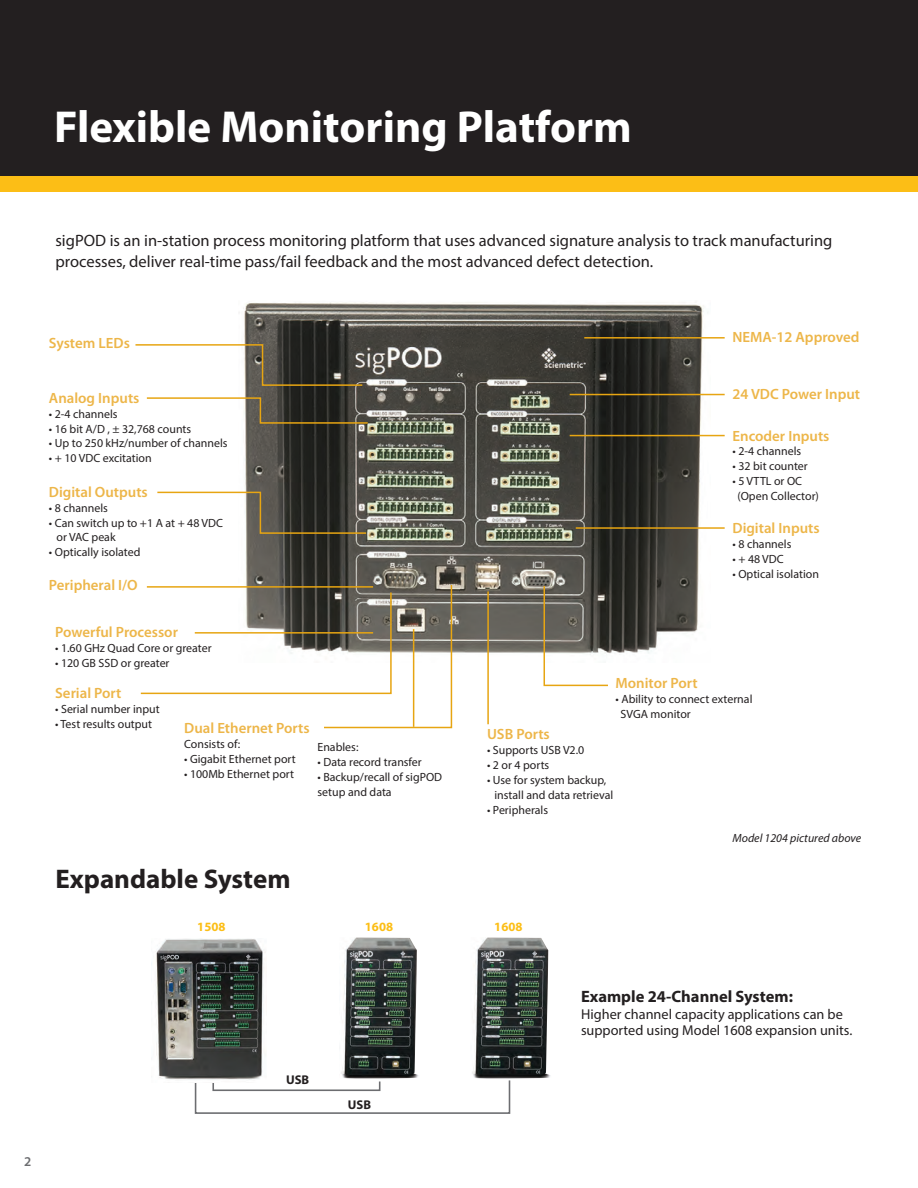
<style>
.page{position:relative;width:918px;height:1188px;background:#fff}
.page>*{position:absolute;margin:0;border:0;box-sizing:border-box;transform-origin:0 0}
.t1{font:700 45px "Myriad Pro";color:#fff}
.t2{font:700 27px "Myriad Pro";color:#231f20}
.t3{font:16.5px/21px "Myriad Pro";color:#231f20}
.t4{font:700 16.5px "Myriad Pro";color:#231f20}
.t5{font:600 14.85px "Myriad Pro";color:#edb649}
.t6{font:14.25px/16.5px "Myriad Pro";color:#231f20}
.t7{font:600 13.5px "Myriad Pro";color:#6c6d70}
.t8{font:700 12.75px "Myriad Pro";color:#fcbe16}
.t9{font:700 12.75px "Myriad Pro";color:#231f20}
.t10{font:11.85px/14.9px "Myriad Pro";color:#231f20}
.t11{font:italic 11.85px "Myriad Pro";color:#231f20}
</style>
<div class="page">
<div style="left:0;top:175px;width:918px;height:17px;background:#fcbe16"></div>
<div style="left:0;top:0;width:918px;height:175px;background:#231f20"></div>
<svg style="left:194px;top:1078px;width:317px;height:36px"></svg>
<img style="left:239px;top:302px;width:472px;height:351px">
<img style="left:341px;top:937px;width:78px;height:141px">
<img style="left:156px;top:939px;width:111px;height:143px">
<img style="left:472px;top:937px;width:79px;height:141px">
<svg style="left:135px;top:343px;width:229px;height:44px"></svg>
<svg style="left:146px;top:397px;width:223px;height:27px"></svg>
<svg style="left:157px;top:491px;width:211px;height:44px"></svg>
<svg style="left:140px;top:584px;width:313px;height:145px"></svg>
<hr style="left:487px;top:591px;width:2px;height:133px;background:#e7a512">
<svg style="left:543px;top:585px;width:66px;height:102px"></svg>
<hr style="left:570px;top:394px;width:155px;height:1px;background:#e7a512">
<hr style="left:584px;top:337px;width:141px;height:2px;background:#e7a512">
<hr style="left:570px;top:435px;width:155px;height:1px;background:#e7a512">
<hr style="left:576px;top:527px;width:149px;height:2px;background:#e7a512">
<hr style="left:413px;top:629px;width:1px;height:98px;background:#e7a512">
<h1 class="t1" style="left:54px;top:97px;width:579px">Flexible Monitoring Platform</h1>
<h3 class="t3" style="left:55px;top:230px;width:779px">sigPOD is an in-station process monitoring platform that uses advanced signature analysis to track manufacturing processes, deliver real-time pass/fail feedback and the most advanced defect detection.</h3>
<p class="t5" style="left:49px;top:334px;width:82px">System LEDs</p>
<p class="t5" style="left:49px;top:388px;width:92px">Analog Inputs</p>
<p class="t10" style="left:49px;top:406px;width:70px">• 2-4 channels</p>
<p class="t10" style="left:49px;top:421px;width:144px">• 16 bit A/D , ± 32,768 counts</p>
<p class="t10" style="left:49px;top:436px;width:180px">• Up to 250 kHz/number of channels</p>
<p class="t10" style="left:49px;top:451px;width:104px">• + 10 VDC excitation</p>
<p class="t5" style="left:49px;top:482px;width:100px">Digital Outputs</p>
<p class="t10" style="left:49px;top:500px;width:60px">• 8 channels</p>
<p class="t10" style="left:57px;top:515px;width:168px;text-indent:-8px">• Can switch up to +1 A at + 48 VDC or VAC peak</p>
<p class="t10" style="left:49px;top:545px;width:93px">• Optically isolated</p>
<p class="t5" style="left:49px;top:576px;width:90px">Peripheral I/O</p>
<p class="t5" style="left:55px;top:623px;width:124px">Powerful Processor</p>
<p class="t10" style="left:55px;top:641px;width:158px">• 1.60 GHz Quad Core or greater</p>
<p class="t10" style="left:55px;top:656px;width:116px">• 120 GB SSD or greater</p>
<p class="t5" style="left:55px;top:684px;width:68px">Serial Port</p>
<p class="t10" style="left:55px;top:702px;width:106px">• Serial number input</p>
<p class="t10" style="left:55px;top:717px;width:98px">• Test results output</p>
<p class="t5" style="left:184px;top:719px;width:127px">Dual Ethernet Ports</p>
<p class="t10" style="left:184px;top:737px;width:58px">Consists of:</p>
<p class="t10" style="left:184px;top:751px;width:113px">• Gigabit Ethernet port</p>
<p class="t10" style="left:184px;top:766px;width:111px">• 100Mb Ethernet port</p>
<p class="t10" style="left:318px;top:739px;width:42px">Enables:</p>
<p class="t10" style="left:318px;top:754px;width:106px">• Data record transfer</p>
<p class="t10" style="left:318px;top:769px;width:126px">• Backup/recall of sigPOD setup and data</p>
<h2 class="t2" style="left:55px;top:862px;width:237px">Expandable System</h2>
<p class="t5" style="left:732px;top:327px;width:129px">NEMA-12 Approved</p>
<p class="t5" style="left:732px;top:385px;width:129px">24 VDC Power Input</p>
<p class="t5" style="left:732px;top:426px;width:99px">Encoder Inputs</p>
<p class="t10" style="left:732px;top:444px;width:70px">• 2-4 channels</p>
<p class="t10" style="left:732px;top:459px;width:77px">• 32 bit counter</p>
<p class="t10" style="left:738px;top:474px;width:83px;text-indent:-5px">• 5 VTTL or OC (Open Collector)</p>
<p class="t5" style="left:732px;top:518px;width:89px">Digital Inputs</p>
<p class="t10" style="left:732px;top:536px;width:60px">• 8 channels</p>
<p class="t10" style="left:732px;top:551px;width:53px">• + 48 VDC</p>
<p class="t10" style="left:732px;top:566px;width:88px">• Optical isolation</p>
<p class="t5" style="left:616px;top:674px;width:84px">Monitor Port</p>
<p class="t10" style="left:621px;top:691px;width:133px;text-indent:-5px">• Ability to connect external<br>SVGA monitor</p>
<p class="t5" style="left:487px;top:725px;width:64px">USB Ports</p>
<p class="t10" style="left:487px;top:742px;width:99px">• Supports USB V2.0</p>
<p class="t10" style="left:487px;top:757px;width:64px">• 2 or 4 ports</p>
<p class="t10" style="left:495px;top:772px;width:120px;text-indent:-7px">• Use for system backup, install and data retrieval</p>
<p class="t10" style="left:487px;top:802px;width:63px">• Peripherals</p>
<p class="t11" style="left:732px;top:831px;width:130px">Model 1204 pictured above</p>
<p class="t8" style="left:197px;top:919px;width:30px">1508</p>
<p class="t8" style="left:365px;top:919px;width:30px">1608</p>
<p class="t8" style="left:494px;top:919px;width:30px">1608</p>
<p class="t7" style="left:24px;top:1153px;width:9px">2</p>
<p class="t9" style="left:286px;top:1072px;width:25px">USB</p>
<p class="t9" style="left:348px;top:1096px;width:25px">USB</p>
<h3 class="t4" style="left:581px;top:986px;width:213px">Example 24-Channel System:</h3>
<p class="t6" style="left:581px;top:1006px;width:273px">Higher channel capacity applications can be supported using Model 1608 expansion units.</p>
</div>
